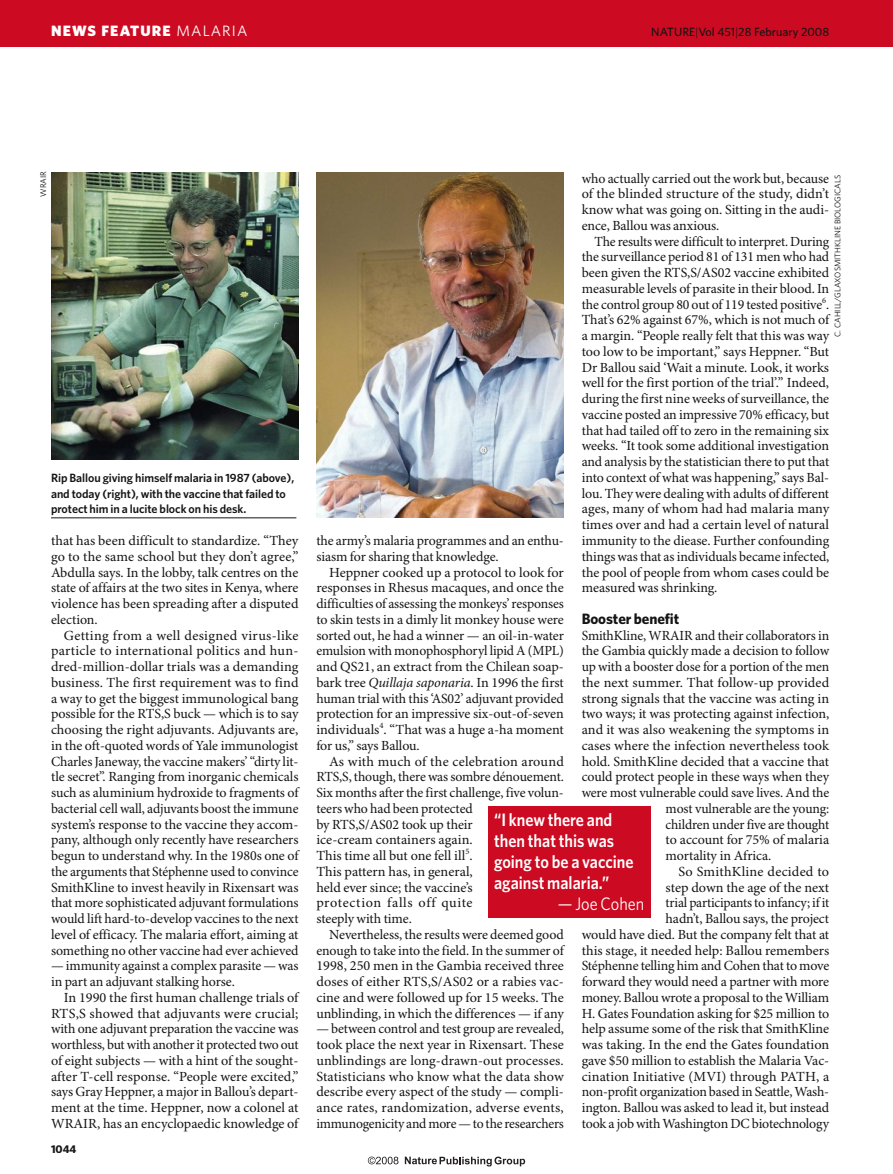
<style>
.page{position:relative;width:893px;height:1174px;background:#fff}
.page>*{position:absolute;margin:0;border:0;box-sizing:border-box;transform-origin:0 0}
.t1{font:600 18px/21px "Whitney";color:#fff;scale:.9 1}
.t2{font:18px "Whitney";color:#fff;scale:.9 1}
.t3{font:900 15px "Whitney";letter-spacing:.075em;color:#fff}
.t4{font:700 15px "Whitney";letter-spacing:-.005em;color:#141414}
.t5{font:13.95px/15.8px "Minion Pro";letter-spacing:-.005em;color:#141414;text-align:justify}
.t6{font:13.95px "Minion Pro";letter-spacing:.015em;color:#141414}
.t7{font:600 12px/15.8px "Whitney";letter-spacing:-.005em;color:#141414}
.t8{font:500 12px "Whitney";color:#141414}
.t9{font:700 11.25px "Whitney";color:#141414}
.t10{font:8.25px "Whitney";color:#141414}
.s1{font-weight:400}
.s2{font-weight:300}
.s3{font-style:italic}
</style>
<div class="page">
<img style="left:51px;top:173px;width:247px;height:286px">
<img style="left:316px;top:173px;width:248px;height:345px">
<hr style="left:51px;top:517px;width:245px;height:1px;background:#141414">
<div style="left:488px;top:806px;width:163px;height:111px;background:#cc0a21"></div>
<div style="left:0;top:0;width:893px;height:47px;background:#cc0a21"></div>
<svg style="left:405px;top:1156px;width:120px;height:10px"></svg>
<svg style="left:368px;top:1156px;width:30px;height:8px"></svg>
<p class="t3" style="left:51px;top:25px;width:198px">NEWS FEATURE <span class="s1">MALARIA</span></p>
<p class="t8" style="left:651px;top:27px;width:179px">NATURE<span class="s2">|</span>Vol 451<span class="s2">|</span>28 February 2008</p>
<p class="t10" style="left:40px;top:197px;width:27px;rotate:-90deg">WRAIR</p>
<p class="t7" style="left:51px;top:471px;width:245px">Rip Ballou giving himself malaria in 1987 (above), and today (right), with the vaccine that failed to protect him in a lucite block on his desk.</p>
<p class="t5" style="left:51px;top:534px;width:249px">that has been difficult to standardize. “They go to the same school but they don’t agree,” Abdulla says. In the lobby, talk centres on the state of affairs at the two sites in Kenya, where violence has been spreading after a disputed election.</p>
<p class="t5" style="left:51px;top:628px;width:249px;text-indent:13px">Getting from a well designed virus-like particle to international politics and hun&shy;dred-million-dollar trials was a demanding business. The first requirement was to find a way to get the biggest immunological bang possible for the RTS,S buck — which is to say choosing the right adjuvants. Adjuvants are, in the oft-quoted words of Yale immunologist Charles Janeway, the vaccine makers’ “dirty lit&shy;tle secret”. Ranging from inorganic chemicals such as aluminium hydroxide to fragments of bacterial cell wall, adjuvants boost the immune system’s response to the vaccine they accom&shy;pany, although only recently have researchers begun to understand why. In the 1980s one of the arguments that Stéphenne used to convince SmithKline to invest heavily in Rixensart was that more sophisticated adjuvant formulations would lift hard-to-develop vaccines to the next level of efficacy. The malaria effort, aiming at something no other vaccine had ever achieved</p>
<p class="t5" style="left:51px;top:959px;width:249px">— immunity against a complex parasite — was in part an adjuvant stalking horse.</p>
<p class="t5" style="left:51px;top:990px;width:249px;text-indent:13px">In 1990 the first human challenge trials of RTS,S showed that adjuvants were crucial; with one adjuvant preparation the vaccine was worthless, but with another it protected two out of eight subjects — with a hint of the sought&shy;after T-cell response. “People were excited,” says Gray Heppner, a major in Ballou’s depart&shy;ment at the time. Heppner, now a colonel at WRAIR, has an encyclopaedic knowledge of</p>
<p class="t9" style="left:51px;top:1144px;width:27px">1044</p>
<p class="t5" style="left:582px;top:171px;width:249px">who actually carried out the work but, because of the blinded structure of the study, didn’t know what was going on. Sitting in the audi&shy;ence, Ballou was anxious.</p>
<p class="t5" style="left:582px;top:234px;width:249px;text-indent:13px">The results were difficult to interpret. During the surveillance period 81 of 131 men who had been given the RTS,S/AS02 vaccine exhibited measurable levels of parasite in their blood. In the control group 80 out of 119 tested positive<sup>6</sup>.<br>That’s 62% against 67%, which is not much of a margin. “People really felt that this was way too low to be important,” says Heppner. “But Dr Ballou said ‘Wait a minute. Look, it works well for the first portion of the trial’.” Indeed, during the first nine weeks of surveillance, the vaccine posted an impressive 70% efficacy, but that had tailed off to zero in the remaining six weeks. “It took some additional investigation and analysis by the statistician there to put that into context of what was happening,” says Bal&shy;lou. They were dealing with adults of different ages, many of whom had had malaria many times over and had a certain level of natural immunity to the diease. Further confounding things was that as individuals became infected, the pool of people from whom cases could be measured was shrinking.</p>
<p class="t4" style="left:582px;top:613px;width:99px">Booster benefit</p>
<p class="t5" style="left:582px;top:628px;width:249px">SmithKline, WRAIR and their collaborators in</p>
<p class="t5" style="left:582px;top:644px;width:249px">the Gambia quickly made a decision to follow</p>
<p class="t5" style="left:582px;top:660px;width:249px">up with a booster dose for a portion of the men</p>
<p class="t5" style="left:582px;top:675px;width:249px">the next summer. That follow-up provided</p>
<p class="t5" style="left:582px;top:691px;width:249px">strong signals that the vaccine was acting in</p>
<p class="t5" style="left:582px;top:707px;width:249px">two ways; it was protecting against infection,</p>
<p class="t5" style="left:582px;top:723px;width:249px">and it was also weakening the symptoms in</p>
<p class="t5" style="left:582px;top:738px;width:249px">cases where the infection nevertheless took</p>
<p class="t5" style="left:582px;top:754px;width:249px">hold. SmithKline decided that a vaccine that</p>
<p class="t5" style="left:582px;top:770px;width:249px">could protect people in these ways when they</p>
<p class="t5" style="left:582px;top:786px;width:249px">were most vulnerable could save lives. And the</p>
<p class="t5" style="left:666px;top:801px;width:165px">most vulnerable are the young:</p>
<p class="t5" style="left:666px;top:817px;width:165px">children under five are thought</p>
<p class="t5" style="left:666px;top:833px;width:165px">to account for 75% of malaria</p>
<p class="t5" style="left:666px;top:849px;width:107px">mortality in Africa.</p>
<p class="t6" style="left:678px;top:866px;width:152px">So SmithKline decided to</p>
<p class="t5" style="left:666px;top:880px;width:165px">step down the age of the next</p>
<p class="t5" style="left:666px;top:896px;width:165px">trial participants to infancy; if it</p>
<p class="t5" style="left:666px;top:912px;width:165px">hadn’t, Ballou says, the project</p>
<p class="t5" style="left:582px;top:927px;width:249px">would have died. But the company felt that at</p>
<p class="t5" style="left:582px;top:943px;width:249px">this stage, it needed help: Ballou remembers</p>
<p class="t5" style="left:582px;top:959px;width:249px">Stéphenne telling him and Cohen that to move</p>
<p class="t5" style="left:582px;top:975px;width:249px">forward they would need a partner with more</p>
<p class="t5" style="left:582px;top:990px;width:249px">money. Ballou wrote a proposal to the William</p>
<p class="t5" style="left:582px;top:1006px;width:249px">H. Gates Foundation asking for $25 million to</p>
<p class="t5" style="left:582px;top:1022px;width:249px">help assume some of the risk that SmithKline</p>
<p class="t5" style="left:582px;top:1038px;width:249px">was taking. In the end the Gates foundation</p>
<p class="t5" style="left:582px;top:1053px;width:249px">gave $50 million to establish the Malaria Vac-</p>
<p class="t5" style="left:582px;top:1069px;width:249px">cination Initiative (MVI) through PATH, a</p>
<p class="t5" style="left:582px;top:1085px;width:249px">non-profit organization based in Seattle, Wash-</p>
<p class="t5" style="left:582px;top:1101px;width:249px">ington. Ballou was asked to lead it, but instead</p>
<p class="t5" style="left:582px;top:1116px;width:249px">took a job with Washington DC biotechnology</p>
<p class="t10" style="left:835px;top:337px;width:164px;rotate:-90deg">C. CAHILL/GLAXOSMITHKLINE BIOLOGICALS</p>
<p class="t5" style="left:316px;top:534px;width:249px">the army’s malaria programmes and an enthu&shy;siasm for sharing that knowledge.</p>
<p class="t5" style="left:316px;top:565px;width:249px;text-indent:13px">Heppner cooked up a protocol to look for responses in Rhesus macaques, and once the difficulties of assessing the monkeys’ responses to skin tests in a dimly lit monkey house were sorted out, he had a winner — an oil-in-water emulsion with monophosphoryl lipid A (MPL) and QS21, an extract from the Chilean soap&shy;bark tree <span class="s3">Quillaja saponaria</span>. In 1996 the first human trial with this ‘AS02’ adjuvant provided protection for an impressive six-out-of-seven individuals<sup>4</sup>. “That was a huge a-ha moment for us,” says Ballou.</p>
<p class="t5" style="left:316px;top:754px;width:249px;text-align:left;text-indent:13px">As with much of the celebration around<br>RTS,S, though, there was sombre dénouement.<br>Six months after the first challenge, five volun&shy;teers who had been protected<br>by RTS,S/AS02 took up their<br>ice-cream containers again.<br>This time all but one fell ill<sup>5</sup>.<br>This pattern has, in general,<br>held ever since; the vaccine’s<br>protection falls off quite<br>steeply with time.</p>
<p class="t5" style="left:316px;top:927px;width:249px;text-indent:13px">Nevertheless, the results were deemed good enough to take into the field. In the summer of 1998, 250 men in the Gambia received three doses of either RTS,S/AS02 or a rabies vac&shy;cine and were followed up for 15 weeks. The unblinding, in which the differences — if any</p>
<p class="t5" style="left:316px;top:1022px;width:249px">— between control and test group are revealed, took place the next year in Rixensart. These unblindings are long-drawn-out processes.<br>Statisticians who know what the data show describe every aspect of the study — compli&shy;ance rates, randomization, adverse events, immunogenicity and more — to the researchers</p>
<p class="t1" style="left:494px;top:810px;width:157px">“I knew there and then that this was going to be a vaccine against malaria.”</p>
<p class="t2" style="left:558px;top:897px;width:98px">— Joe Cohen</p>
</div>
